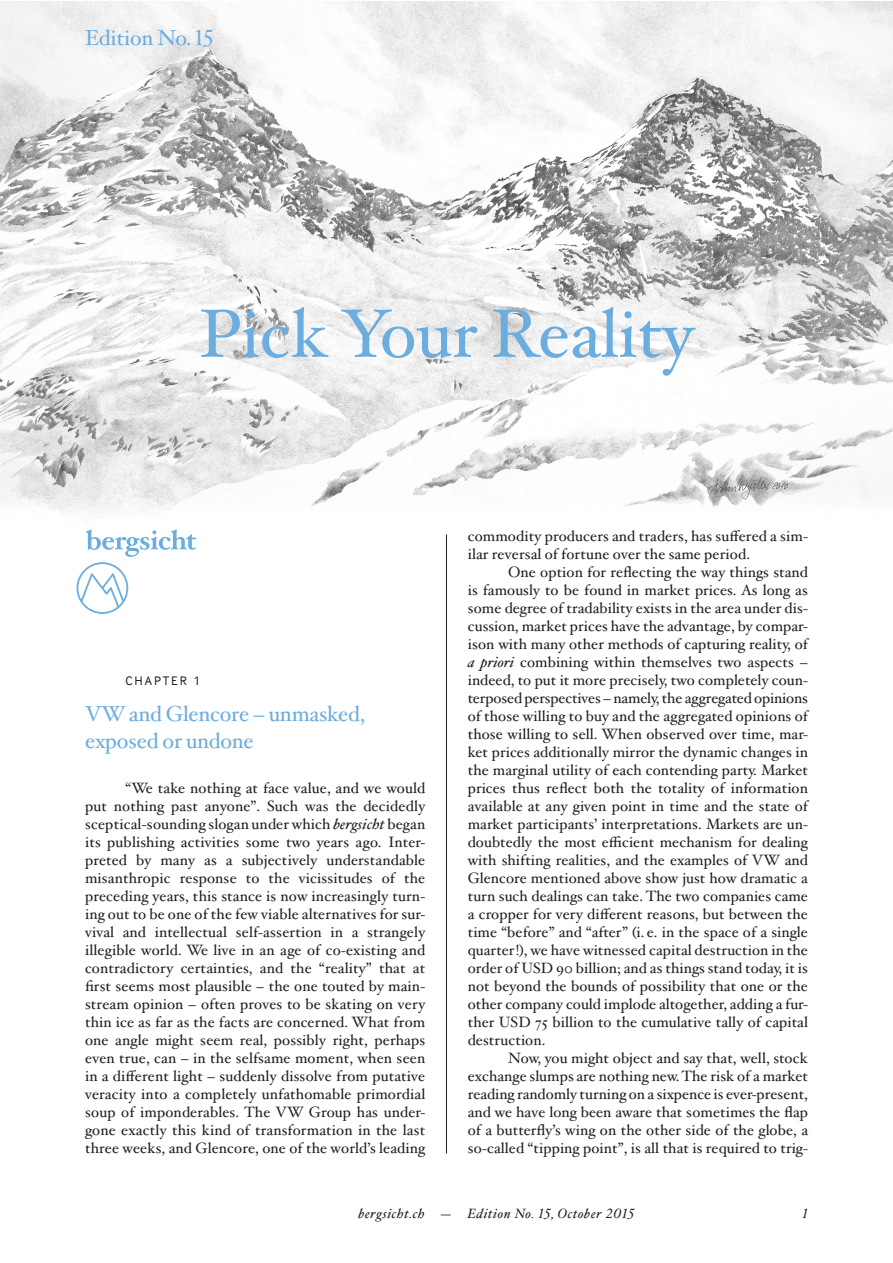
<style>
.page{position:relative;width:893px;height:1263px;background:#fff}
.page>*{position:absolute;margin:0;border:0;box-sizing:border-box;transform-origin:0 0}
.t1{font:68.25px "Hoefler Txt";color:#6caddf}
.t2{font:21.75px/27px "Hoefler Txt";letter-spacing:-.01em;color:#6caddf}
.t3{font:15px/18px "Hoefler Txt";letter-spacing:.01em;color:#231f20;text-align:justify}
.t4{font:italic 13.5px "Hoefler Txt";letter-spacing:.05em;color:#231f20}
.t5{font:12.75px "Inter Face Da Ma";letter-spacing:.15em;color:#231f20}
.s1{font-style:italic}
</style>
<div class="page">
<img style="left:0;top:1px;width:892px;height:538px">
<svg style="left:77px;top:529px;width:119px;height:85px"></svg>
<hr style="left:446px;top:534px;width:1px;height:619px;background:#231f20">
<h2 class="t2" style="left:85px;top:23px;width:130px">Edition No. 15</h2>
<h1 class="t1" style="left:199px;top:283px;width:496px">Pick Your Reality</h1>
<p class="t5" style="left:125px;top:674px;width:76px">CHAPTER 1</p>
<h2 class="t2" style="left:85px;top:699px;width:281px">VW and Glencore – unmasked, exposed or undone</h2>
<p class="t3" style="left:85px;top:779px;width:342px;text-indent:40px">“We take nothing at face value, and we would put nothing past anyone”. Such was the decidedly sceptical-sounding slogan under which <span class="s1">bergsicht</span> began its publishing activities some two years ago. Inter&shy;preted by many as a subjectively understandable misanthropic response to the vicissitudes of the preceding years, this stance is now increasingly turn&shy;ing out to be one of the few viable alternatives for sur&shy;vival and intellectual self-assertion in a strangely illegible world. We live in an age of co-existing and contradictory certainties, and the “reality” that at first seems most plausible – the one touted by main&shy;stream opinion – often proves to be skating on very thin ice as far as the facts are concerned. What from one angle might seem real, possibly right, perhaps even true, can – in the selfsame moment, when seen in a different light – suddenly dissolve from putative veracity into a completely unfathomable primordial soup of imponderables. The VW Group has under&shy;gone exactly this kind of transformation in the last three weeks, and Glencore, one of the world’s leading</p>
<p class="t3" style="left:468px;top:527px;width:342px">commodity producers and traders, has suffered a sim&shy;ilar reversal of fortune over the same period.</p>
<p class="t3" style="left:468px;top:563px;width:342px;text-indent:40px">One option for reflecting the way things stand is famously to be found in market prices. As long as some degree of tradability exists in the area under dis&shy;cussion, market prices have the advantage, by compar&shy;ison with many other methods of capturing reality, of <span class="s1">a priori</span> combining within themselves two aspects – indeed, to put it more precisely, two completely coun&shy;terposed perspectives – namely, the aggregated opinions of those willing to buy and the aggregated opinions of those willing to sell. When observed over time, mar&shy;ket prices additionally mirror the dynamic changes in the marginal utility of each contending party. Market prices thus reflect both the totality of information available at any given point in time and the state of market participants’ interpretations. Markets are un&shy;doubtedly the most efficient mechanism for dealing with shifting realities, and the examples of VW and Glencore mentioned above show just how dramatic a turn such dealings can take. The two companies came a cropper for very different reasons, but between the time “before” and “after” (i. e. in the space of a single quarter!), we have witnessed capital destruction in the order of USD 90 billion; and as things stand today, it is not beyond the bounds of possibility that one or the other company could implode altogether, adding a fur&shy;ther USD 75 billion to the cumulative tally of capital destruction.</p>
<p class="t3" style="left:468px;top:1049px;width:342px;text-indent:40px">Now, you might object and say that, well, stock exchange slumps are nothing new. The risk of a market reading randomly turning on a sixpence is ever-present, and we have long been aware that sometimes the flap of a butterfly’s wing on the other side of the globe, a so-called “tipping point”, is all that is required to trig-</p>
<p class="t4" style="left:358px;top:1206px;width:277px">bergsicht.ch — Edition No. 15, October 2015</p>
<p class="t4" style="left:802px;top:1206px;width:7px">1</p>
</div>
